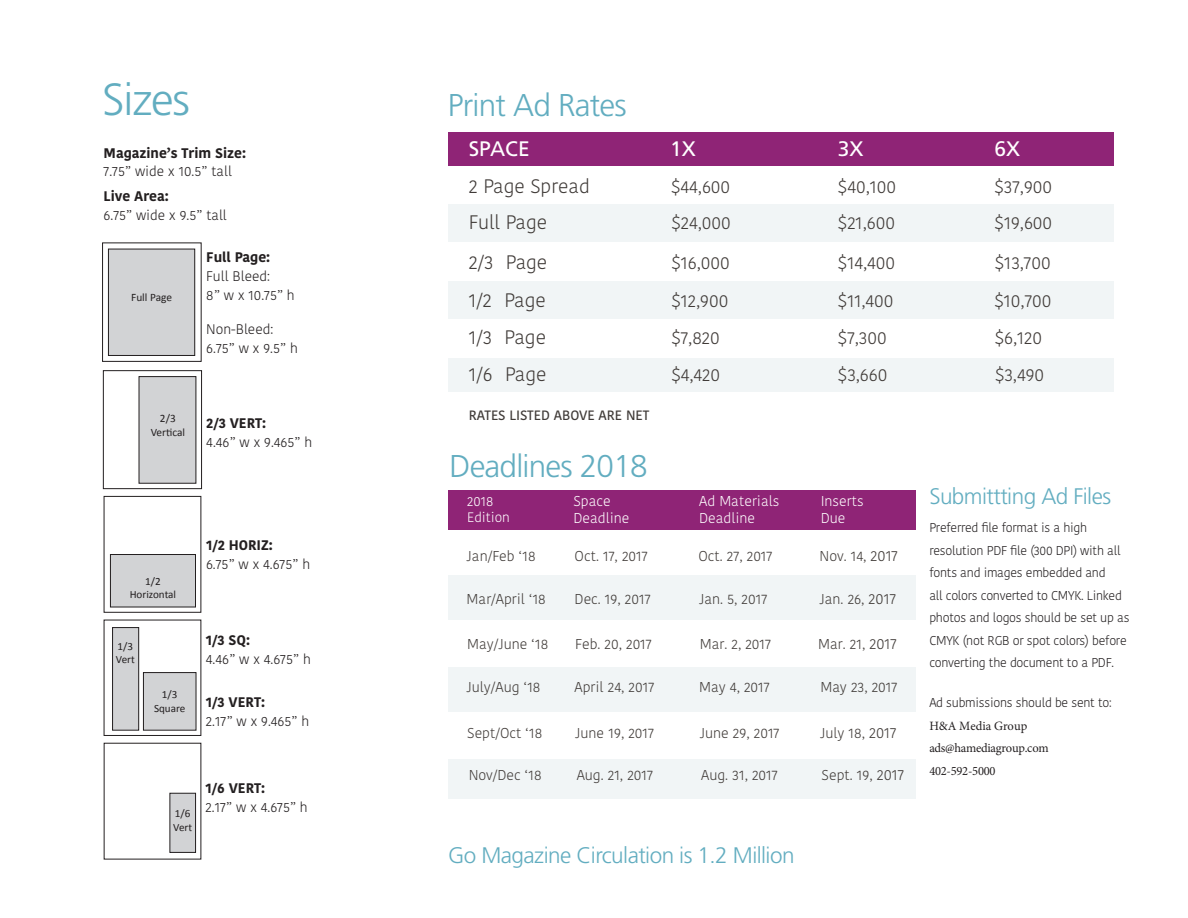
<style>
.page{position:relative;width:1188px;height:918px;background:#fff}
.page>*{position:absolute;margin:0;border:0;box-sizing:border-box;transform-origin:0 0}
.t1{font:300 45px "Frutiger";letter-spacing:-.025em;color:#62adc0}
.t2{font:300 31.5px "Frutiger";letter-spacing:-.025em;color:#62adc0}
.t3{font:300 22.5px "Frutiger";letter-spacing:-.025em;color:#62adc0}
.t4{font:21px "Frutiger";color:#fff}
.t5{font:300 19.5px "Kohinoor Bangla";color:#403b38}
.t6{font:300 18px "Kohinoor Bangla";color:#403b38}
.t7{font:300 14.25px "Kohinoor Bangla";color:#403b38}
.t8{font:300 14.25px/17.1px "Kohinoor Bangla";color:#fff}
.t9{font:300 13.8px/18.9px "Kohinoor Bangla";color:#231f20}
.t10{font:700 13.8px "Kohinoor Bangla";color:#231f20}
.t11{font:300 13.65px "Kohinoor Bangla";color:#fff}
.t12{font:500 13.5px "Kohinoor Bangla";color:#403b38}
.t13{font:300 12.75px/22.5px "Kohinoor Bangla";letter-spacing:-.02em;color:#231f20}
.t14{font:12.75px/22.5px "Minion Pro";letter-spacing:-.02em;color:#231f20}
.t15{font:11.4px "Calibri";color:#231f20}
.t16{font:11.25px/13.8px "Calibri";color:#231f20;text-align:center}
.t17{font:11.1px/13.5px "Calibri";color:#231f20;text-align:center}
.s1{font-size:15.15px}
</style>
<div class="page">
<div style="left:449px;top:132px;width:665px;height:34px;background:#8f2476"></div>
<div style="left:449px;top:490px;width:467px;height:40px;background:#8f2476"></div>
<div style="left:449px;top:204px;width:665px;height:37px;background:#f1f5f6"></div>
<div style="left:449px;top:575px;width:467px;height:45px;background:#f1f5f6"></div>
<div style="left:449px;top:282px;width:665px;height:37px;background:#f1f5f6"></div>
<div style="left:449px;top:667px;width:467px;height:45px;background:#f1f5f6"></div>
<div style="left:449px;top:359px;width:665px;height:33px;background:#f1f5f6"></div>
<div style="left:449px;top:759px;width:467px;height:40px;background:#f1f5f6"></div>
<div style="left:108px;top:249px;width:87px;height:106px;background:#d2d3d5"></div>
<div style="left:108px;top:249px;width:87px;height:107px;border:1px solid #231f20"></div>
<div style="left:110px;top:555px;width:86px;height:52px;background:#d2d3d5"></div>
<div style="left:110px;top:554px;width:86px;height:53px;border:1px solid #231f20"></div>
<div style="left:104px;top:496px;width:97px;height:117px;border:1px solid #231f20"></div>
<div style="left:170px;top:793px;width:26px;height:59px;background:#d2d3d5"></div>
<div style="left:170px;top:793px;width:26px;height:60px;border:1px solid #231f20"></div>
<div style="left:139px;top:377px;width:57px;height:106px;background:#d2d3d5"></div>
<div style="left:103px;top:370px;width:99px;height:119px;border:1px solid #231f20"></div>
<div style="left:102px;top:242px;width:100px;height:120px;border:1px solid #231f20"></div>
<div style="left:143px;top:673px;width:53px;height:57px;background:#d2d3d5"></div>
<div style="left:143px;top:672px;width:53px;height:58px;border:1px solid #231f20"></div>
<div style="left:113px;top:628px;width:26px;height:102px;background:#d2d3d5"></div>
<div style="left:112px;top:627px;width:27px;height:103px;border:1px solid #231f20"></div>
<h1 class="t1" style="left:102px;top:75px;width:89px">Sizes</h1>
<h2 class="t2" style="left:448px;top:88px;width:180px">Print Ad Rates</h2>
<p class="t10" style="left:104px;top:141px;width:144px">Magazine’s Trim Size:</p>
<p class="t9" style="left:104px;top:162px;width:130px">7.75” wide x 10.5” tall</p>
<p class="t10" style="left:104px;top:184px;width:67px">Live Area:</p>
<p class="t9" style="left:104px;top:206px;width:125px">6.75” wide x 9.5” tall</p>
<p class="t10" style="left:206px;top:245px;width:65px">Full Page:</p>
<p class="t9" style="left:206px;top:266px;width:90px">Full Bleed:<br>8” w x 10.75” h</p>
<p class="t9" style="left:206px;top:319px;width:93px">Non-Bleed:<br>6.75” w x 9.5” h</p>
<p class="t15" style="left:131px;top:290px;width:42px">Full Page</p>
<p class="t16" style="left:151px;top:411px;width:36px">2/3<br>Vertical</p>
<p class="t10" style="left:206px;top:411px;width:61px">2/3 VERT:</p>
<p class="t9" style="left:206px;top:433px;width:107px">4.46” w x 9.465” h</p>
<p class="t17" style="left:130px;top:574px;width:48px">1/2<br>Horizontal</p>
<p class="t17" style="left:116px;top:639px;width:20px;text-align:left">1/3<br>Vert</p>
<p class="t17" style="left:154px;top:687px;width:33px">1/3<br>Square</p>
<p class="t10" style="left:206px;top:533px;width:68px">1/2 HORIZ:</p>
<p class="t9" style="left:206px;top:554px;width:106px">6.75” w x 4.675” h</p>
<p class="t10" style="left:206px;top:628px;width:46px">1/3 SQ:</p>
<p class="t9" style="left:206px;top:649px;width:106px">4.46” w x 4.675” h</p>
<p class="t10" style="left:206px;top:690px;width:61px">1/3 VERT:</p>
<p class="t9" style="left:206px;top:712px;width:105px">2.17” w x 9.465” h</p>
<p class="t17" style="left:173px;top:806px;width:20px;text-align:left">1/6<br>Vert</p>
<p class="t10" style="left:205px;top:776px;width:61px">1/6 VERT:</p>
<p class="t9" style="left:205px;top:798px;width:104px">2.17” w x 4.675” h</p>
<h3 class="t4" style="left:469px;top:137px;width:63px">SPACE</h3>
<h3 class="t4" style="left:670px;top:137px;width:27px">1X</h3>
<h3 class="t4" style="left:838px;top:137px;width:27px">3X</h3>
<h3 class="t4" style="left:994px;top:137px;width:27px">6X</h3>
<h3 class="t5" style="left:469px;top:172px;width:123px">2 Page Spread</h3>
<p class="t6" style="left:671px;top:173px;width:61px">$44,600</p>
<p class="t6" style="left:838px;top:173px;width:60px">$40,100</p>
<p class="t6" style="left:995px;top:173px;width:59px">$37,900</p>
<h3 class="t5" style="left:469px;top:208px;width:80px">Full Page</h3>
<p class="t6" style="left:671px;top:209px;width:61px">$24,000</p>
<p class="t6" style="left:838px;top:209px;width:59px">$21,600</p>
<p class="t6" style="left:995px;top:209px;width:59px">$19,600</p>
<h3 class="t5" style="left:469px;top:248px;width:80px">2/3 Page</h3>
<p class="t6" style="left:671px;top:250px;width:60px">$16,000</p>
<p class="t6" style="left:838px;top:250px;width:59px">$14,400</p>
<p class="t6" style="left:995px;top:250px;width:57px">$13,700</p>
<h3 class="t5" style="left:469px;top:285px;width:79px">1/2 Page</h3>
<p class="t6" style="left:671px;top:287px;width:58px">$12,900</p>
<p class="t6" style="left:838px;top:287px;width:57px">$11,400</p>
<p class="t6" style="left:995px;top:287px;width:58px">$10,700</p>
<h3 class="t5" style="left:469px;top:323px;width:79px">1/3 Page</h3>
<p class="t6" style="left:671px;top:324px;width:50px">$7,820</p>
<p class="t6" style="left:838px;top:324px;width:50px">$7,300</p>
<p class="t6" style="left:995px;top:324px;width:49px">$6,120</p>
<h3 class="t5" style="left:469px;top:360px;width:79px">1/6 Page</h3>
<p class="t6" style="left:671px;top:361px;width:50px">$4,420</p>
<p class="t6" style="left:838px;top:361px;width:51px">$3,660</p>
<p class="t6" style="left:995px;top:361px;width:51px">$3,490</p>
<p class="t12" style="left:469px;top:404px;width:182px">RATES LISTED ABOVE ARE NET</p>
<h2 class="t2" style="left:449px;top:448px;width:200px">Deadlines 2018</h2>
<p class="t11" style="left:467px;top:491px;width:28px">2018</p>
<h3 class="t3" style="left:929px;top:484px;width:183px">Submittting Ad Files</h3>
<p class="t11" style="left:467px;top:507px;width:44px">Edition</p>
<p class="t8" style="left:573px;top:493px;width:58px">Space<br>Deadline</p>
<p class="t8" style="left:699px;top:493px;width:82px">Ad Materials<br>Deadline</p>
<p class="t8" style="left:821px;top:493px;width:45px">Inserts<br>Due</p>
<p class="t13" style="left:929px;top:516px;width:202px">Preferred file format is a high resolution PDF file (300 DPI) with all fonts and images embedded and<br>all colors converted to CMYK. Linked photos and logos should be set up as CMYK (not RGB or spot colors) before converting the document to a PDF.</p>
<p class="t13" style="left:929px;top:691px;width:184px">Ad submissions should be sent to:</p>
<p class="t14" style="left:929px;top:715px;width:121px">H&amp;A Media Group ads@hamediagroup.com</p>
<p class="t7" style="left:467px;top:545px;width:70px">Jan/Feb ‘18</p>
<p class="t7" style="left:575px;top:545px;width:75px">Oct. 17, 2017</p>
<p class="t7" style="left:698px;top:545px;width:76px">Oct. 27, 2017</p>
<p class="t7" style="left:820px;top:545px;width:80px">Nov. 14, <span class="s1">2017</span></p>
<p class="t7" style="left:467px;top:588px;width:81px">Mar/April ‘18</p>
<p class="t7" style="left:575px;top:588px;width:78px">Dec. 19, 2017</p>
<p class="t7" style="left:699px;top:588px;width:70px">Jan. 5, 2017</p>
<p class="t7" style="left:820px;top:588px;width:78px">Jan. 26, <span class="s1">2017</span></p>
<p class="t7" style="left:467px;top:633px;width:83px">May/June ‘18</p>
<p class="t7" style="left:575px;top:633px;width:78px">Feb. 20, 2017</p>
<p class="t7" style="left:700px;top:633px;width:73px">Mar. 2, 2017</p>
<p class="t7" style="left:818px;top:633px;width:80px">Mar. 21, <span class="s1">2017</span></p>
<p class="t7" style="left:467px;top:677px;width:75px">July/Aug ‘18</p>
<p class="t7" style="left:575px;top:677px;width:81px">April 24, 2017</p>
<p class="t7" style="left:699px;top:677px;width:72px">May 4, 2017</p>
<p class="t7" style="left:820px;top:677px;width:79px">May 23, 2017</p>
<p class="t7" style="left:467px;top:722px;width:77px">Sept/Oct ‘18</p>
<p class="t7" style="left:575px;top:722px;width:80px">June 19, 2017</p>
<p class="t7" style="left:700px;top:722px;width:81px">June 29, 2017</p>
<p class="t7" style="left:820px;top:722px;width:78px">July 18, <span class="s1">2017</span></p>
<p class="t7" style="left:469px;top:764px;width:75px">Nov/Dec ‘18</p>
<p class="t14" style="left:929px;top:759px;width:68px">402-592-5000</p>
<p class="t7" style="left:577px;top:764px;width:78px">Aug. 21, 2017</p>
<p class="t7" style="left:701px;top:764px;width:78px">Aug. 31, 2017</p>
<p class="t7" style="left:822px;top:764px;width:84px">Sept. 19, <span class="s1">2017</span></p>
<h3 class="t3" style="left:448px;top:843px;width:348px">Go Magazine Circulation is 1.2 Million</h3>
</div>
